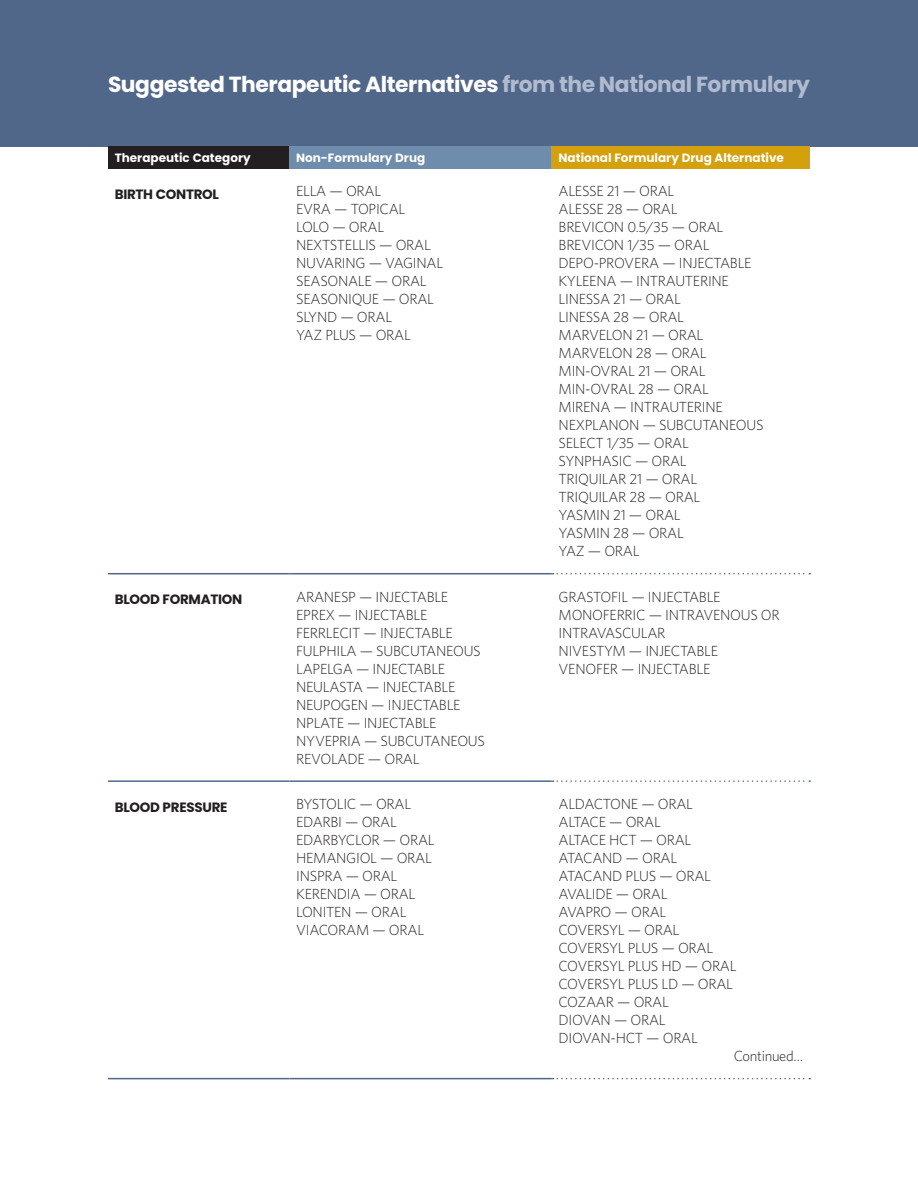
<style>
.page{position:relative;width:918px;height:1188px;background:#fff}
.page>*{position:absolute;margin:0;border:0;box-sizing:border-box;transform-origin:0 0}
.t1{font:700 21.9px "Poppins";letter-spacing:-.02em;color:#fff}
.Drug_Listing{font:300 14.7px "Whitney";letter-spacing:-.02em;color:#231f20}
.Illness{font:700 13.5px "Poppins";letter-spacing:-.02em;color:#231f20}
.Drug_Listing-2{font:700 12px "Poppins";color:#fff}
.s1{color:#b1bbcf}
</style>
<div class="page">
<div style="left:0;top:0;width:918px;height:146px;background:#51678a"></div>
<div style="left:108px;top:146px;width:181px;height:23px;background:#231f20"></div>
<div style="left:289px;top:146px;width:263px;height:23px;background:#6e8cab"></div>
<div style="left:552px;top:146px;width:258px;height:23px;background:#d4a00c"></div>
<svg style="left:553px;top:573px;width:257px;height:1px"></svg>
<svg style="left:553px;top:780px;width:257px;height:2px"></svg>
<svg style="left:553px;top:1078px;width:257px;height:1px"></svg>
<hr style="left:108px;top:573px;width:181px;height:1px;background:#51678a">
<hr style="left:289px;top:573px;width:263px;height:1px;background:#51678a">
<hr style="left:108px;top:780px;width:181px;height:2px;background:#51678a">
<hr style="left:289px;top:780px;width:263px;height:2px;background:#51678a">
<hr style="left:108px;top:1078px;width:181px;height:1px;background:#51678a">
<hr style="left:289px;top:1078px;width:263px;height:1px;background:#51678a">
<p class="t1" style="left:108px;top:72px;width:704px">Suggested Therapeutic Alternatives <span class="s1">from the National Formulary</span></p>
<p class="Drug_Listing-2" style="left:115px;top:151px;width:138px">Therapeutic Category</p>
<p class="Drug_Listing-2" style="left:296px;top:151px;width:131px">Non-Formulary Drug</p>
<p class="Drug_Listing-2" style="left:559px;top:151px;width:227px">National Formulary Drug Alternative</p>
<p class="Illness" style="left:115px;top:186px;width:106px">BIRTH CONTROL</p>
<p class="Drug_Listing" style="left:296px;top:182px;width:87px">ELLA — ORAL</p>
<p class="Drug_Listing" style="left:296px;top:200px;width:111px">EVRA — TOPICAL</p>
<p class="Drug_Listing" style="left:296px;top:218px;width:89px">LOLO — ORAL</p>
<p class="Drug_Listing" style="left:296px;top:236px;width:136px">NEXTSTELLIS — ORAL</p>
<p class="Drug_Listing" style="left:296px;top:254px;width:149px">NUVARING — VAGINAL</p>
<p class="Drug_Listing" style="left:296px;top:272px;width:132px">SEASONALE — ORAL</p>
<p class="Drug_Listing" style="left:296px;top:290px;width:139px">SEASONIQUE — ORAL</p>
<p class="Drug_Listing" style="left:296px;top:308px;width:97px">SLYND — ORAL</p>
<p class="Drug_Listing" style="left:296px;top:326px;width:116px">YAZ PLUS — ORAL</p>
<p class="Drug_Listing" style="left:559px;top:182px;width:117px">ALESSE 21 — ORAL</p>
<p class="Drug_Listing" style="left:559px;top:200px;width:120px">ALESSE 28 — ORAL</p>
<p class="Drug_Listing" style="left:559px;top:218px;width:166px">BREVICON 0.5/35 — ORAL</p>
<p class="Drug_Listing" style="left:559px;top:236px;width:152px">BREVICON 1/35 — ORAL</p>
<p class="Drug_Listing" style="left:559px;top:254px;width:194px">DEPO-PROVERA — INJECTABLE</p>
<p class="Drug_Listing" style="left:559px;top:272px;width:172px">KYLEENA — INTRAUTERINE</p>
<p class="Drug_Listing" style="left:559px;top:290px;width:124px">LINESSA 21 — ORAL</p>
<p class="Drug_Listing" style="left:559px;top:308px;width:127px">LINESSA 28 — ORAL</p>
<p class="Drug_Listing" style="left:559px;top:326px;width:146px">MARVELON 21 — ORAL</p>
<p class="Drug_Listing" style="left:559px;top:344px;width:149px">MARVELON 28 — ORAL</p>
<p class="Drug_Listing" style="left:559px;top:362px;width:148px">MIN-OVRAL 21 — ORAL</p>
<p class="Drug_Listing" style="left:559px;top:380px;width:152px">MIN-OVRAL 28 — ORAL</p>
<p class="Drug_Listing" style="left:559px;top:398px;width:166px">MIRENA — INTRAUTERINE</p>
<p class="Drug_Listing" style="left:559px;top:416px;width:206px">NEXPLANON — SUBCUTANEOUS</p>
<p class="Drug_Listing" style="left:559px;top:434px;width:132px">SELECT 1/35 — ORAL</p>
<p class="Drug_Listing" style="left:559px;top:452px;width:130px">SYNPHASIC — ORAL</p>
<p class="Drug_Listing" style="left:559px;top:470px;width:140px">TRIQUILAR 21 — ORAL</p>
<p class="Drug_Listing" style="left:559px;top:488px;width:143px">TRIQUILAR 28 — ORAL</p>
<p class="Drug_Listing" style="left:559px;top:506px;width:124px">YASMIN 21 — ORAL</p>
<p class="Drug_Listing" style="left:559px;top:524px;width:127px">YASMIN 28 — ORAL</p>
<p class="Drug_Listing" style="left:559px;top:542px;width:82px">YAZ — ORAL</p>
<p class="Illness" style="left:115px;top:592px;width:129px">BLOOD FORMATION</p>
<p class="Drug_Listing" style="left:296px;top:587px;width:154px">ARANESP — INJECTABLE</p>
<p class="Drug_Listing" style="left:296px;top:605px;width:133px">EPREX — INJECTABLE</p>
<p class="Drug_Listing" style="left:296px;top:623px;width:158px">FERRLECIT — INJECTABLE</p>
<p class="Drug_Listing" style="left:296px;top:641px;width:186px">FULPHILA — SUBCUTANEOUS</p>
<p class="Drug_Listing" style="left:296px;top:659px;width:151px">LAPELGA — INJECTABLE</p>
<p class="Drug_Listing" style="left:296px;top:677px;width:161px">NEULASTA — INJECTABLE</p>
<p class="Drug_Listing" style="left:296px;top:695px;width:166px">NEUPOGEN — INJECTABLE</p>
<p class="Drug_Listing" style="left:296px;top:713px;width:142px">NPLATE — INJECTABLE</p>
<p class="Drug_Listing" style="left:296px;top:731px;width:190px">NYVEPRIA — SUBCUTANEOUS</p>
<p class="Drug_Listing" style="left:296px;top:749px;width:125px">REVOLADE — ORAL</p>
<p class="Illness" style="left:115px;top:799px;width:114px">BLOOD PRESSURE</p>
<p class="Drug_Listing" style="left:296px;top:794px;width:117px">BYSTOLIC — ORAL</p>
<p class="Drug_Listing" style="left:296px;top:812px;width:102px">EDARBI — ORAL</p>
<p class="Drug_Listing" style="left:296px;top:830px;width:140px">EDARBYCLOR — ORAL</p>
<p class="Drug_Listing" style="left:296px;top:848px;width:137px">HEMANGIOL — ORAL</p>
<p class="Drug_Listing" style="left:296px;top:866px;width:103px">INSPRA — ORAL</p>
<p class="Drug_Listing" style="left:296px;top:884px;width:121px">KERENDIA — ORAL</p>
<p class="Drug_Listing" style="left:296px;top:902px;width:112px">LONITEN — ORAL</p>
<p class="Drug_Listing" style="left:296px;top:920px;width:129px">VIACORAM — ORAL</p>
<p class="Drug_Listing" style="left:559px;top:587px;width:163px">GRASTOFIL — INJECTABLE</p>
<p class="Drug_Listing" style="left:559px;top:605px;width:223px">MONOFERRIC — INTRAVENOUS OR</p>
<p class="Drug_Listing" style="left:559px;top:623px;width:108px">INTRAVASCULAR</p>
<p class="Drug_Listing" style="left:559px;top:641px;width:161px">NIVESTYM — INJECTABLE</p>
<p class="Drug_Listing" style="left:559px;top:659px;width:153px">VENOFER — INJECTABLE</p>
<p class="Drug_Listing" style="left:559px;top:794px;width:136px">ALDACTONE — ORAL</p>
<p class="Drug_Listing" style="left:559px;top:812px;width:104px">ALTACE — ORAL</p>
<p class="Drug_Listing" style="left:559px;top:830px;width:134px">ALTACE HCT — ORAL</p>
<p class="Drug_Listing" style="left:559px;top:848px;width:120px">ATACAND — ORAL</p>
<p class="Drug_Listing" style="left:559px;top:866px;width:154px">ATACAND PLUS — ORAL</p>
<p class="Drug_Listing" style="left:559px;top:884px;width:110px">AVALIDE — ORAL</p>
<p class="Drug_Listing" style="left:559px;top:902px;width:109px">AVAPRO — ORAL</p>
<p class="Drug_Listing" style="left:559px;top:920px;width:122px">COVERSYL — ORAL</p>
<p class="Drug_Listing" style="left:559px;top:938px;width:156px">COVERSYL PLUS — ORAL</p>
<p class="Drug_Listing" style="left:559px;top:956px;width:179px">COVERSYL PLUS HD — ORAL</p>
<p class="Drug_Listing" style="left:559px;top:974px;width:176px">COVERSYL PLUS LD — ORAL</p>
<p class="Drug_Listing" style="left:559px;top:992px;width:112px">COZAAR — ORAL</p>
<p class="Drug_Listing" style="left:559px;top:1010px;width:109px">DIOVAN — ORAL</p>
<p class="Drug_Listing" style="left:559px;top:1028px;width:141px">DIOVAN-HCT — ORAL</p>
<p class="Drug_Listing" style="left:734px;top:1046px;width:71px">Continued…</p>
</div>
